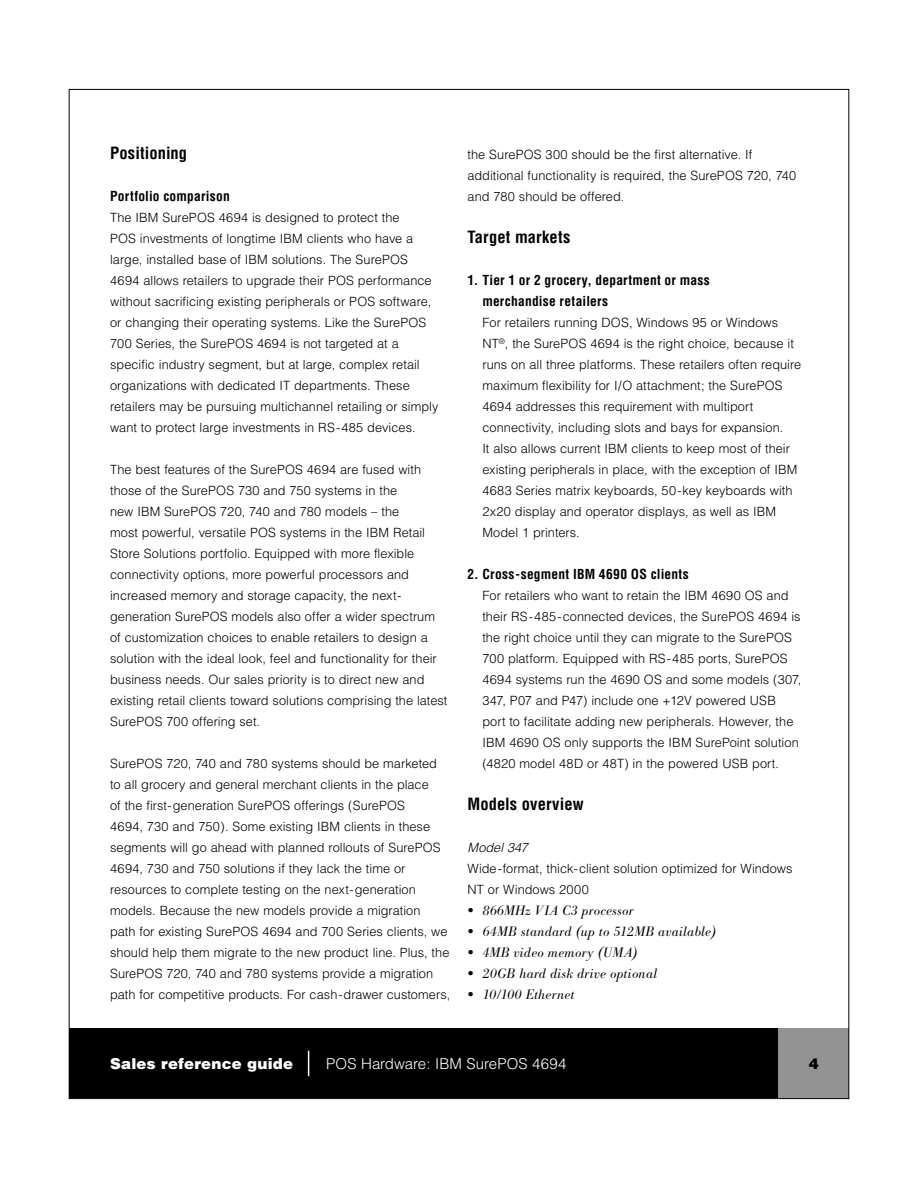
<style>
.page{position:relative;width:918px;height:1188px;background:#fff}
.page>*{position:absolute;margin:0;border:0;box-sizing:border-box;transform-origin:0 0}
.Main{font:700 condensed 16.5px "Helvetica";letter-spacing:.005em;color:#000}
.t1{font:300 15px "Helvetica";letter-spacing:.005em;color:#fff}
.t2{font:900 15px "Helvetica";letter-spacing:.015em;color:#fff}
.t3{font:900 15px "Helvetica";color:#000}
.Bodbullet{font:italic 13.5px "IBM Bodoni BE Light";letter-spacing:.02em;color:#000}
.Subhead{font:700 condensed 13.5px/21px "Helvetica";letter-spacing:.015em;color:#000}
.BR_2_3_column_Helvetica_text{font:300 12.75px/21px "Helvetica";letter-spacing:.005em;color:#000}
.Helv_tex_indent{font:300 12.75px/21px "Helvetica";letter-spacing:.005em;color:#000}
.Ital_Sub{font:italic 300 12.75px "Helvetica";letter-spacing:.005em;color:#000}
.s1{font-style:normal;font-size:19.5px}
</style>
<div class="page">
<div style="left:69px;top:1028px;width:780px;height:71px;background:#000"></div>
<div style="left:778px;top:1028px;width:71px;height:71px;background:#939393"></div>
<svg style="left:308px;top:1051px;width:1px;height:25px"></svg>
<p class="Main" style="left:110px;top:143px;width:79px">Positioning</p>
<p class="Subhead" style="left:110px;top:185px;width:121px">Portfolio comparison</p>
<p class="BR_2_3_column_Helvetica_text" style="left:110px;top:207px;width:330px">The IBM SurePOS 4694 is designed to protect the<br>POS investments of longtime IBM clients who have a large, installed base of IBM solutions. The SurePOS 4694 allows retailers to upgrade their POS performance without sacrificing existing peripherals or POS software, or changing their operating systems. Like the SurePOS 700 Series, the SurePOS 4694 is not targeted at a specific industry segment, but at large, complex retail organizations with dedicated IT departments. These retailers may be pursuing multichannel retailing or simply want to protect large investments in RS-485 devices.</p>
<p class="BR_2_3_column_Helvetica_text" style="left:110px;top:459px;width:339px">The best features of the SurePOS 4694 are fused with those of the SurePOS 730 and 750 systems in the<br>new IBM SurePOS 720, 740 and 780 models – the<br>most powerful, versatile POS systems in the IBM Retail Store Solutions portfolio. Equipped with more flexible connectivity options, more powerful processors and increased memory and storage capacity, the next&shy;generation SurePOS models also offer a wider spectrum of customization choices to enable retailers to design a solution with the ideal look, feel and functionality for their business needs. Our sales priority is to direct new and existing retail clients toward solutions comprising the latest SurePOS 700 offering set.</p>
<p class="BR_2_3_column_Helvetica_text" style="left:110px;top:753px;width:342px">SurePOS 720, 740 and 780 systems should be marketed to all grocery and general merchant clients in the place<br>of the first-generation SurePOS offerings (SurePOS<br>4694, 730 and 750). Some existing IBM clients in these segments will go ahead with planned rollouts of SurePOS 4694, 730 and 750 solutions if they lack the time or resources to complete testing on the next-generation models. Because the new models provide a migration<br>path for existing SurePOS 4694 and 700 Series clients, we should help them migrate to the new product line. Plus, the SurePOS 720, 740 and 780 systems provide a migration path for competitive products. For cash-drawer customers,</p>
<p class="BR_2_3_column_Helvetica_text" style="left:468px;top:144px;width:330px">the SurePOS 300 should be the first alternative. If additional functionality is required, the SurePOS 720, 740 and 780 should be offered.</p>
<p class="Main" style="left:468px;top:227px;width:104px">Target markets</p>
<p class="Subhead" style="left:482px;top:269px;width:229px;text-indent:-15px">1. Tier 1 or 2 grocery, department or mass merchandise retailers</p>
<p class="Helv_tex_indent" style="left:482px;top:312px;width:320px">For retailers running DOS, Windows 95 or Windows NT<sup>®</sup>, the SurePOS 4694 is the right choice, because it runs on all three platforms. These retailers often require maximum flexibility for I/O attachment; the SurePOS 4694 addresses this requirement with multiport connectivity, including slots and bays for expansion.<br>It also allows current IBM clients to keep most of their existing peripherals in place, with the exception of IBM 4683 Series matrix keyboards, 50-key keyboards with 2x20 display and operator displays, as well as IBM Model 1 printers.</p>
<p class="Subhead" style="left:468px;top:563px;width:223px">2. Cross-segment IBM 4690 OS clients</p>
<p class="Helv_tex_indent" style="left:482px;top:585px;width:321px">For retailers who want to retain the IBM 4690 OS and their RS-485-connected devices, the SurePOS 4694 is the right choice until they can migrate to the SurePOS 700 platform. Equipped with RS-485 ports, SurePOS 4694 systems run the 4690 OS and some models (307, 347, P07 and P47) include one +12V powered USB port to facilitate adding new peripherals. However, the IBM 4690 OS only supports the IBM SurePoint solution (4820 model 48D or 48T) in the powered USB port.</p>
<p class="Main" style="left:468px;top:794px;width:118px">Models overview</p>
<p class="Ital_Sub" style="left:468px;top:840px;width:62px">Model 347</p>
<p class="BR_2_3_column_Helvetica_text" style="left:468px;top:858px;width:327px">Wide-format, thick-client solution optimized for Windows<br>NT or Windows 2000</p>
<p class="Bodbullet" style="left:468px;top:903px;width:167px"><span class="s1">•</span> 866MHz VIA C3 processor</p>
<p class="Bodbullet" style="left:468px;top:924px;width:251px"><span class="s1">•</span> 64MB standard (up to 512MB available)</p>
<p class="Bodbullet" style="left:468px;top:945px;width:172px"><span class="s1">•</span> 4MB video memory (UMA)</p>
<p class="Bodbullet" style="left:468px;top:966px;width:191px"><span class="s1">•</span> 20GB hard disk drive optional</p>
<p class="Bodbullet" style="left:468px;top:987px;width:109px"><span class="s1">•</span> 10/100 Ethernet</p>
<p class="t2" style="left:110px;top:1054px;width:185px">Sales reference guide</p>
<p class="t1" style="left:326px;top:1055px;width:242px">POS Hardware: IBM SurePOS 4694</p>
<p class="t3" style="left:809px;top:1054px;width:12px">4</p>
</div>
